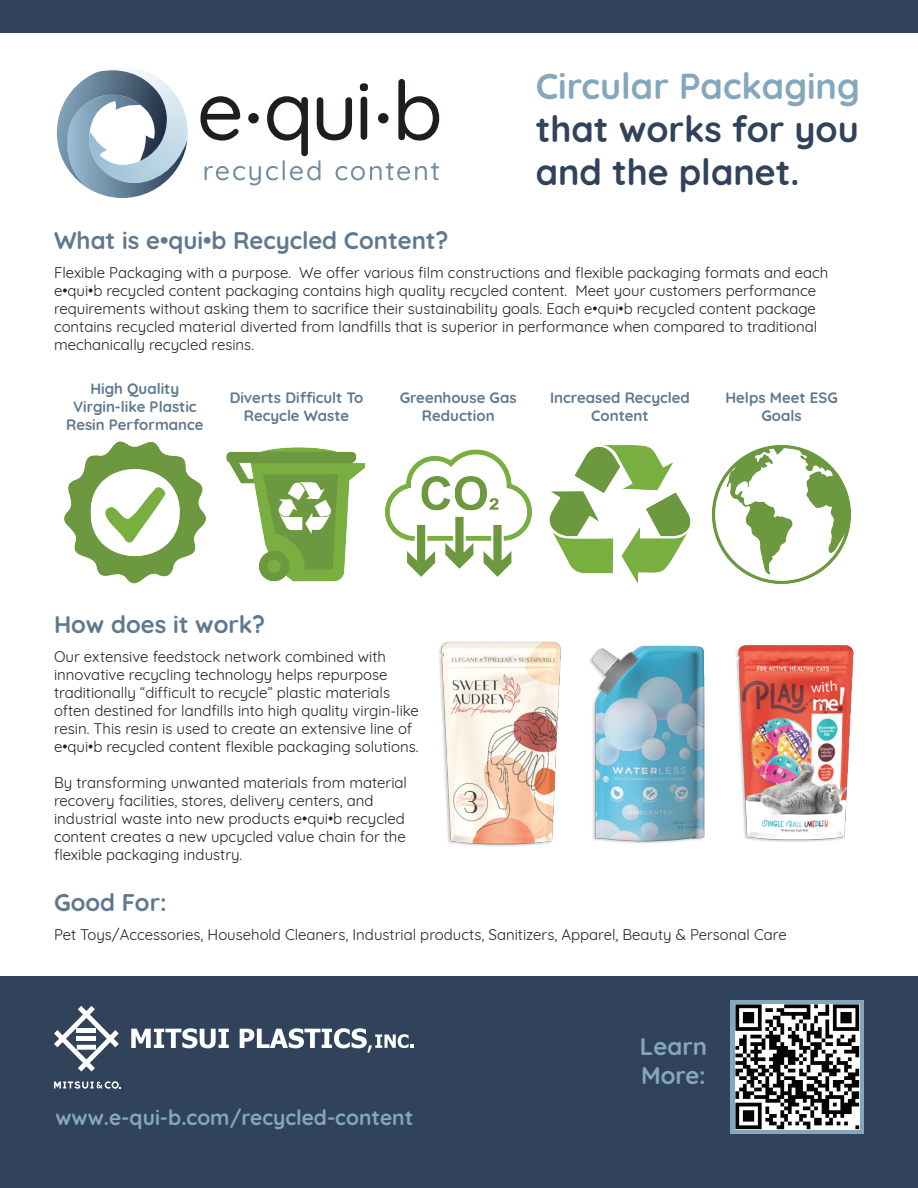
<style>
.page{position:relative;width:918px;height:1188px;background:#fff}
.page>*{position:absolute;margin:0;border:0;box-sizing:border-box;transform-origin:0 0}
.t1{font:700 36px/43.2px "Quicksand";color:#31435a}
.t2{font:700 36px "Quicksand";color:#84a7bc}
.t3{font:700 24px "Quicksand";color:#5e798f}
.t4{font:700 24px/28.8px "Quicksand";color:#84a7bc}
.t5{font:700 21px "Quicksand";color:#84a7bc}
.t6{font:15px/18px "Quicksand";color:#231f20}
.t7{font:700 15px/18px "Quicksand";color:#5e798f;text-align:center}
</style>
<div class="page">
<div style="left:0;top:976px;width:918px;height:212px;background:#31435a"></div>
<svg style="left:730px;top:1000px;width:134px;height:134px;background:#8fadbf"></svg>
<div style="left:0;top:0;width:918px;height:32px;background:#31435a"></div>
<svg style="left:54px;top:1006px;width:65px;height:66px"></svg>
<div style="left:77px;top:1028px;width:19px;height:5px;background:#fff"></div>
<div style="left:77px;top:1036px;width:19px;height:5px;background:#fff"></div>
<svg style="left:54px;top:1081px;width:67px;height:8px"></svg>
<svg style="left:131px;top:1028px;width:98px;height:20px"></svg>
<svg style="left:240px;top:1028px;width:174px;height:25px"></svg>
<img style="left:735px;top:1005px;width:124px;height:124px">
<svg style="left:56px;top:68px;width:132px;height:130px"></svg>
<svg style="left:200px;top:79px;width:239px;height:107px"></svg>
<div style="left:248px;top:113px;width:11px;height:10px;background:#211d1e;border-radius:50%"></div>
<div style="left:378px;top:113px;width:11px;height:10px;background:#211d1e;border-radius:50%"></div>
<img style="left:64px;top:441px;width:142px;height:143px">
<img style="left:226px;top:447px;width:139px;height:135px">
<img style="left:385px;top:449px;width:147px;height:128px">
<img style="left:549px;top:445px;width:142px;height:139px">
<img style="left:712px;top:445px;width:139px;height:139px">
<img style="left:439px;top:641px;width:415px;height:205px">
<h1 class="t2" style="left:536px;top:56px;width:326px">Circular Packaging</h1>
<h1 class="t1" style="left:536px;top:104px;width:325px">that works for you and the planet.</h1>
<h2 class="t3" style="left:54px;top:221px;width:396px">What is e•qui•b Recycled Content?</h2>
<p class="t6" style="left:54px;top:262px;width:776px">Flexible Packaging with a purpose. We offer various film constructions and flexible packaging formats and each e•qui•b recycled content packaging contains high quality recycled content. Meet your customers performance requirements without asking them to sacrifice their sustainability goals. Each e•qui•b recycled content package contains recycled material diverted from landfills that is superior in performance when compared to traditional mechanically recycled resins.</p>
<p class="t7" style="left:66px;top:378px;width:139px">High Quality<br>Virgin-like Plastic<br>Resin Performance</p>
<p class="t7" style="left:230px;top:387px;width:135px">Diverts Difficult To<br>Recycle Waste</p>
<p class="t7" style="left:400px;top:387px;width:119px">Greenhouse Gas<br>Reduction</p>
<p class="t7" style="left:550px;top:387px;width:141px">Increased Recycled<br>Content</p>
<p class="t7" style="left:726px;top:387px;width:114px">Helps Meet ESG<br>Goals</p>
<h2 class="t3" style="left:54px;top:605px;width:213px">How does it work?</h2>
<p class="t6" style="left:54px;top:646px;width:366px">Our extensive feedstock network combined with innovative recycling technology helps repurpose traditionally “difficult to recycle” plastic materials often destined for landfills into high quality virgin-like resin. This resin is used to create an extensive line of e•qui•b recycled content flexible packaging solutions.</p>
<p class="t6" style="left:54px;top:772px;width:355px">By transforming unwanted materials from material recovery facilities, stores, delivery centers, and industrial waste into new products e•qui•b recycled content creates a new upcycled value chain for the flexible packaging industry.</p>
<h2 class="t3" style="left:54px;top:883px;width:114px">Good For:</h2>
<p class="t6" style="left:54px;top:924px;width:734px">Pet Toys/Accessories, Household Cleaners, Industrial products, Sanitizers, Apparel, Beauty &amp; Personal Care</p>
<h3 class="t5" style="left:56px;top:1100px;width:359px">www.e-qui-b.com/recycled-content</h3>
<h2 class="t4" style="left:640px;top:1030px;width:69px">Learn<br>More:</h2>
</div>
